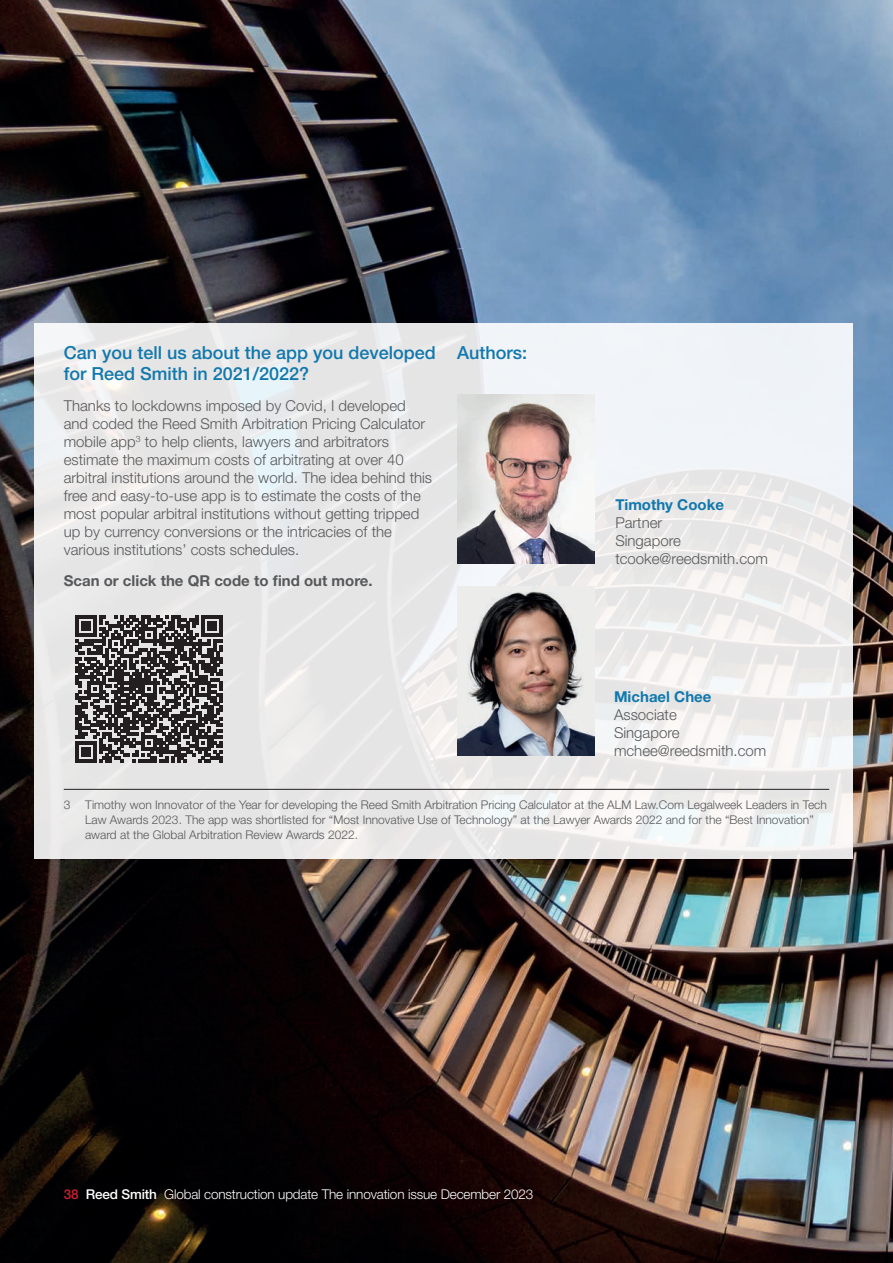
<style>
.page{position:relative;width:893px;height:1263px;background:#fff}
.page>*{position:absolute;margin:0;border:0;box-sizing:border-box;transform-origin:0 0}
.B_Heading{font:500 18px/21px "Helvetica Neue LT Std";color:#1178ad}
.Body{font:300 15px/18px "Helvetica Neue LT Std";color:#57585a}
.Footnotes{font:300 15px/18px "Helvetica Neue LT Std";color:#57585a}
.Title_Position{font:300 15px "Helvetica Neue LT Std";color:#57585a}
.C_Heading{font:700 15px "Helvetica Neue LT Std";color:#57585a}
.Name{font:700 15px "Helvetica Neue LT Std";color:#1178ad}
.Disclaimer{font:300 13.5px "Helvetica Neue LT Std";letter-spacing:-.01em;color:#fff}
.Footnotes-2{font:300 12px/15px "Helvetica Neue LT Std";color:#57585a}
.s1{font-weight:500;color:#cd2030}
.s2{font-weight:500}
</style>
<div class="page">
<img style="left:0;top:0;width:893px;height:1263px">
<svg style="left:34px;top:323px;width:818px;height:536px;fill:#e8e8e8"></svg>
<svg style="left:76px;top:616px;width:147px;height:147px;background:#625f60"></svg>
<hr style="left:64px;top:789px;width:765px;height:1px;background:#231f20">
<img style="left:457px;top:587px;width:137px;height:169px">
<img style="left:457px;top:395px;width:137px;height:168px">
<p class="B_Heading" style="left:64px;top:342px;width:373px">Can you tell us about the app you developed for Reed Smith in 2021/2022?</p>
<p class="Body" style="left:64px;top:396px;width:370px">Thanks to lockdowns imposed by Covid, I developed and coded the Reed Smith Arbitration Pricing Calculator mobile app<sup>3</sup> to help clients, lawyers and arbitrators estimate the maximum costs of arbitrating at over 40 arbitral institutions around the world. The idea behind this free and easy-to-use app is to estimate the costs of the most popular arbitral institutions without getting tripped up by currency conversions or the intricacies of the various institutions’ costs schedules.</p>
<p class="C_Heading" style="left:64px;top:571px;width:310px">Scan or click the QR code to find out more.</p>
<p class="B_Heading" style="left:457px;top:342px;width:72px">Authors:</p>
<p class="Name" style="left:615px;top:495px;width:110px">Timothy Cooke</p>
<p class="Title_Position" style="left:615px;top:513px;width:48px">Partner</p>
<p class="Title_Position" style="left:615px;top:531px;width:67px">Singapore</p>
<p class="Title_Position" style="left:615px;top:549px;width:154px">tcooke@reedsmith.com</p>
<p class="Name" style="left:614px;top:687px;width:99px">Michael Chee</p>
<p class="Footnotes" style="left:614px;top:705px;width:154px">Associate<br>Singapore mchee@reedsmith.com</p>
<p class="Footnotes-2" style="left:85px;top:796px;width:743px;text-indent:-21px">3 Timothy won Innovator of the Year for developing the Reed Smith Arbitration Pricing Calculator at the ALM Law.Com Legalweek Leaders in Tech<br>Law Awards 2023. The app was shortlisted for “Most Innovative Use of Technology” at the Lawyer Awards 2022 and for the “Best Innovation” award at the Global Arbitration Review Awards 2022.</p>
<p class="Disclaimer" style="left:64px;top:1186px;width:471px"><span class="s1">38</span> <span class="s2">Reed Smith</span> Global construction update The innovation issue December 2023</p>
</div>
